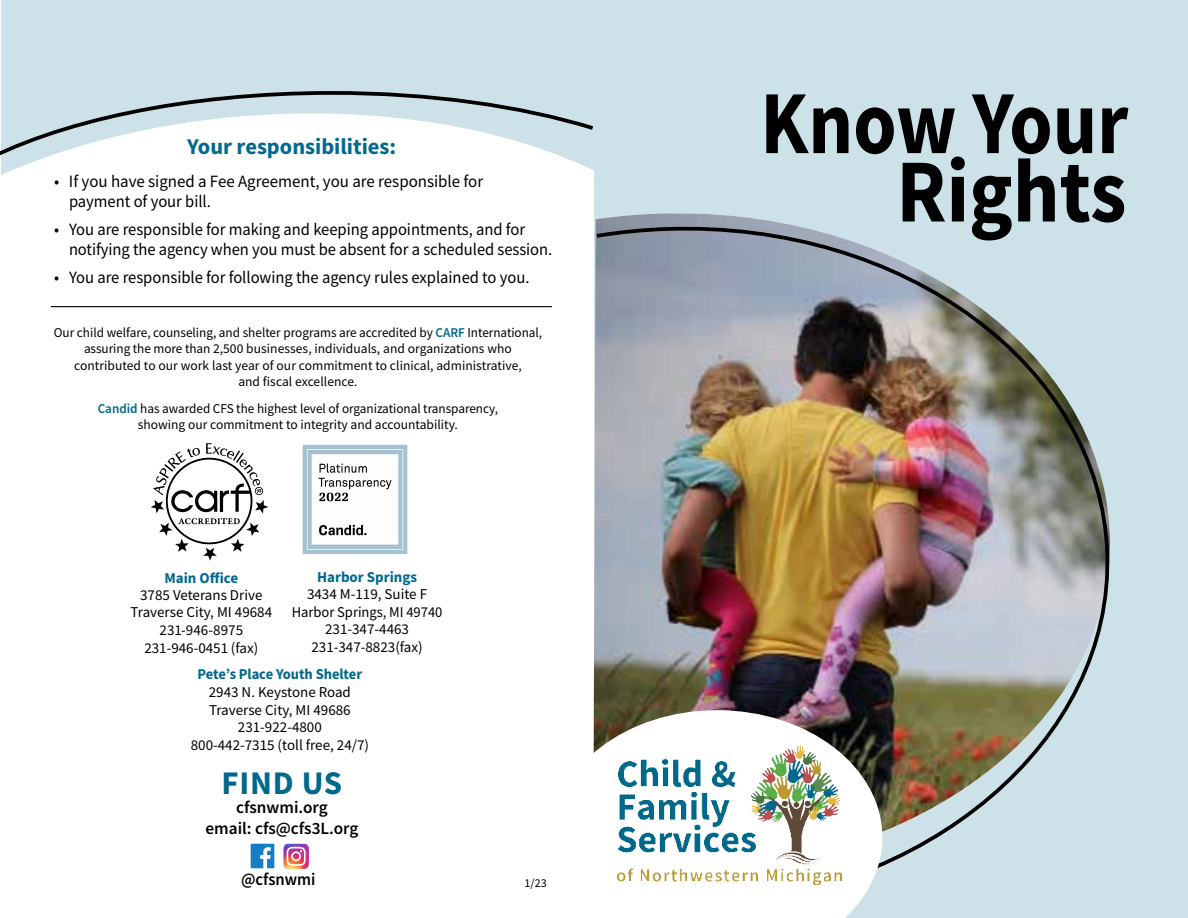
<style>
.page{position:relative;width:1188px;height:918px;background:#fff}
.page>*{position:absolute;margin:0;border:0;box-sizing:border-box;transform-origin:0 0}
.t1{font:700 90px/68.4px "Source Sans Pro";color:#000;text-align:right;scale:.87 1}
.t2{font:700 33px "Source Sans Pro";letter-spacing:.02em;color:#00688c}
.t3{font:700 22.5px "Source Sans Pro";color:#00698d}
.t4{font:600 17.4px "Source Sans Pro";color:#000;scale:.95 1}
.t5{font:17.25px/20.7px "Source Sans Pro";color:#000;scale:.96 1}
.t6{font:17.25px/20.7px "Source Sans Pro";color:#000}
.t7{font:600 17.25px/21px "Source Sans Pro";color:#000;text-align:center}
.t8{font:15px/17.5px "Source Sans Pro";color:#000;text-align:center}
.t9{font:700 15px "Source Sans Pro";letter-spacing:-.005em;color:#00688c}
.t10{font:13.5px/16.2px "Source Sans Pro";color:#000;text-align:center}
.t11{font:12px "Source Sans Pro";color:#000}
.s1{font-weight:600;color:#00698d}
.s2{font-weight:600;color:#00688c}
</style>
<div class="page">
<div style="left:595px;top:0;width:593px;height:918px;background:#cce1e8"></div>
<img style="left:593px;top:221px;width:517px;height:646px">
<svg style="left:593px;top:710px;width:289px;height:208px;fill:#fff"></svg>
<img style="left:617px;top:746px;width:225px;height:138px">
<div style="left:1px;top:0;width:594px;height:175px;background:#cce1e8"></div>
<svg style="left:0;top:89px;width:595px;height:81px"></svg>
<img style="left:302px;top:444px;width:106px;height:111px">
<svg style="left:151px;top:443px;width:117px;height:118px"></svg>
<img style="left:250px;top:844px;width:25px;height:24px">
<img style="left:283px;top:843px;width:26px;height:26px">
<hr style="left:51px;top:306px;width:501px;height:1px;background:#000">
<h3 class="t3" style="left:187px;top:131px;width:211px">Your responsibilities:</h3>
<p class="t6" style="left:69px;top:170px;width:416px;text-indent:-15px">• If you have signed a Fee Agreement, you are responsible for payment of your bill.</p>
<p class="t5" style="left:69px;top:219px;width:505px;text-indent:-15px">• You are responsible for making and keeping appointments, and for notifying the agency when you must be absent for a scheduled session.</p>
<p class="t5" style="left:54px;top:267px;width:497px">• You are responsible for following the agency rules explained to you.</p>
<p class="t10" style="left:54px;top:324px;width:490px">Our child welfare, counseling, and shelter programs are accredited by <span class="s1">CARF</span> International, assuring the more than 2,500 businesses, individuals, and organizations who contributed to our work last year of our commitment to clinical, administrative,<br>and fiscal excellence.</p>
<p class="t10" style="left:98px;top:400px;width:402px"><span class="s2">Candid</span> has awarded CFS the highest level of organizational transparency, showing our commitment to integrity and accountability.</p>
<p class="t9" style="left:165px;top:568px;width:75px">Main Office</p>
<p class="t8" style="left:131px;top:586px;width:143px">3785 Veterans Drive<br>Traverse City, MI 49684<br>231-946-8975<br>231-946-0451 (fax)</p>
<p class="t9" style="left:317px;top:567px;width:102px">Harbor Springs</p>
<p class="t8" style="left:292px;top:585px;width:152px">3434 M-119, Suite F<br>Harbor Springs, MI 49740<br>231-347-4463<br>231-347-8823(fax)</p>
<p class="t9" style="left:198px;top:664px;width:166px">Pete’s Place Youth Shelter</p>
<p class="t8" style="left:191px;top:683px;width:180px">2943 N. Keystone Road<br>Traverse City, MI 49686<br>231-922-4800<br>800-442-7315 (toll free, 24/7)</p>
<h2 class="t2" style="left:222px;top:761px;width:122px">FIND US</h2>
<p class="t7" style="left:206px;top:797px;width:154px">cfsnwmi.org<br>email: cfs@cfs3L.org</p>
<p class="t4" style="left:241px;top:868px;width:80px">@cfsnwmi</p>
<p class="t11" style="left:525px;top:875px;width:24px">1/23</p>
<h1 class="t1" style="left:760px;top:88px;width:424px">Know Your<br>Rights</h1>
</div>
